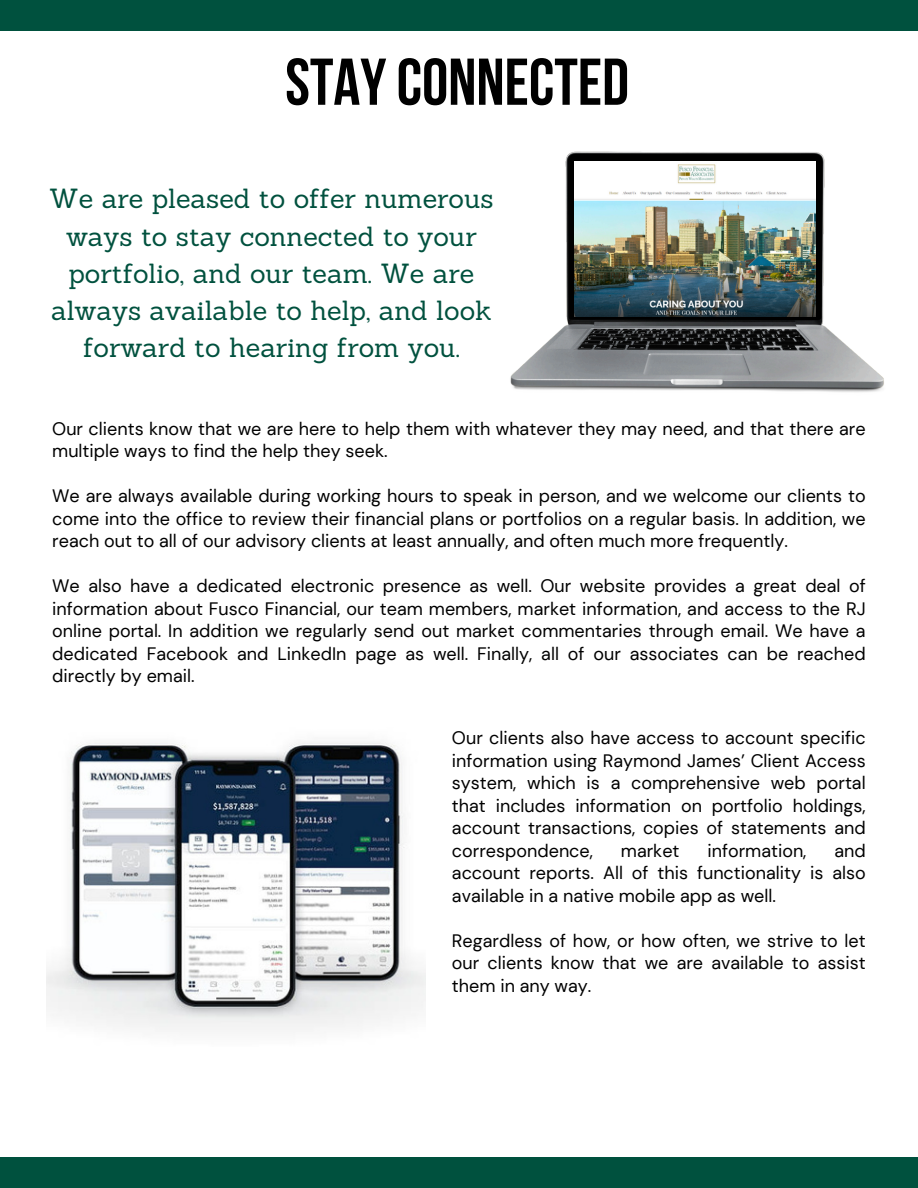
<style>
.page{position:relative;width:918px;height:1188px;background:#fff}
.page>*{position:absolute;margin:0;border:0;box-sizing:border-box;transform-origin:0 0}
.t1{font:700 66px "Bebas Neue";color:#000}
.t2{font:27px/37.2px "Sanchez";color:#00513e;text-align:center}
.t3{font:18px/22.5px "DM Sans";color:#000;text-align:justify}
</style>
<div class="page">
<div style="left:0;top:1158px;width:918px;height:30px;background:#00513e"></div>
<div style="left:0;top:0;width:918px;height:31px;background:#00513e"></div>
<img style="left:510px;top:151px;width:374px;height:241px">
<img style="left:575px;top:162px;width:241px;height:154px">
<img style="left:46px;top:742px;width:379px;height:288px">
<p class="t1" style="left:285px;top:55px;width:345px">STAYCONNECTED</p>
<h2 class="t2" style="left:49px;top:180px;width:446px">We are pleased to offer numerous ways to stay connected to your portfolio, and our team. We are always available to help, and look forward to hearing from you.</h2>
<p class="t3" style="left:52px;top:417px;width:815px">Our clients know that we are here to help them with whatever they may need, and that there are multiple ways to find the help they seek.</p>
<p class="t3" style="left:52px;top:485px;width:815px">We are always available during working hours to speak in person, and we welcome our clients to come into the office to review their financial plans or portfolios on a regular basis. In addition, we reach out to all of our advisory clients at least annually, and often much more frequently.</p>
<p class="t3" style="left:52px;top:575px;width:815px">We also have a dedicated electronic presence as well. Our website provides a great deal of information about Fusco Financial, our team members, market information, and access to the RJ online portal. In addition we regularly send out market commentaries through email. We have a dedicated Facebook and LinkedIn page as well. Finally, all of our associates can be reached directly by email.</p>
<p class="t3" style="left:452px;top:727px;width:415px">Our clients also have access to account specific information using Raymond James’ Client Access system, which is a comprehensive web portal that includes information on portfolio holdings, account transactions, copies of statements and correspondence,</p>
<p class="t3" style="left:452px;top:839px;width:415px;text-indent:382px">and account reports. All of this functionality is also available in a native mobile app as well.</p>
<p class="t3" style="left:452px;top:929px;width:415px">Regardless of how, or how often, we strive to let our clients know that we are available to assist them in any way.</p>
<p class="t3" style="left:621px;top:839px;width:60px">market</p>
<p class="t3" style="left:707px;top:839px;width:101px">information,</p>
</div>
